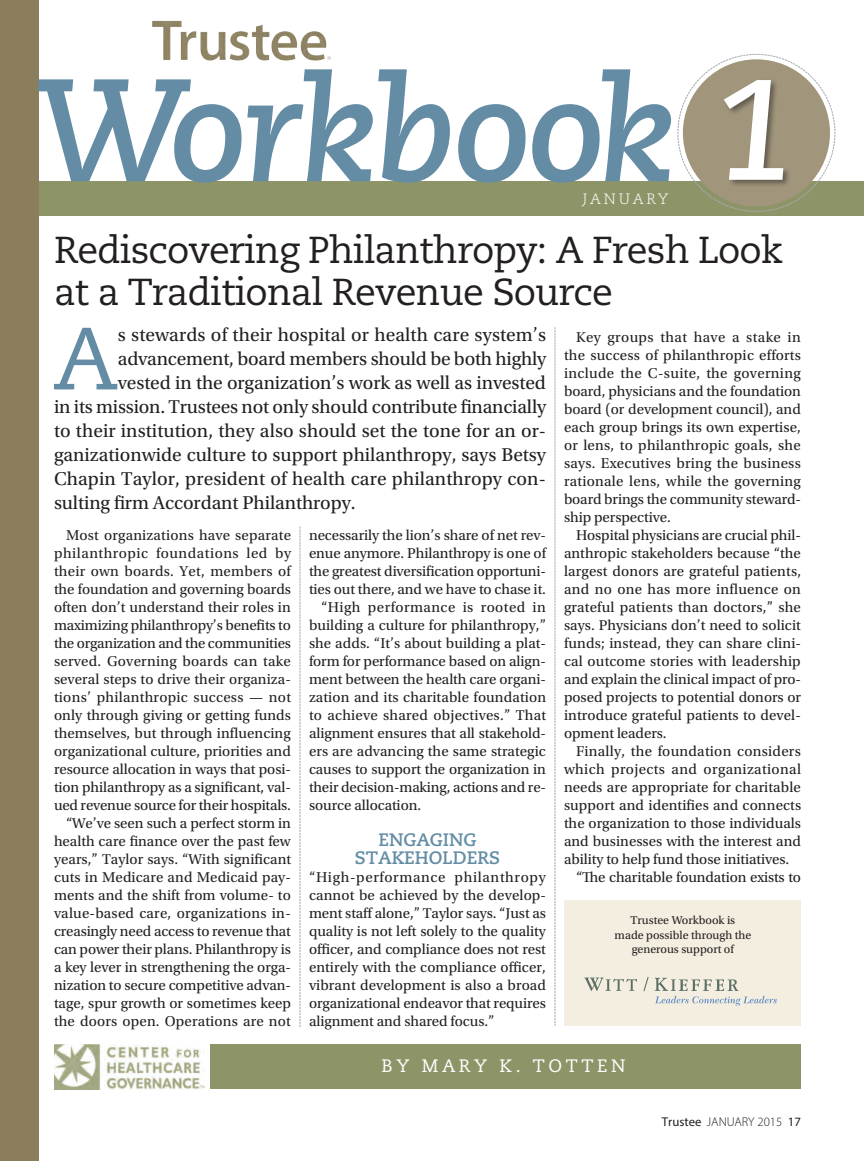
<style>
.page{position:relative;width:864px;height:1161px;background:#fff}
.page>*{position:absolute;margin:0;border:0;box-sizing:border-box;transform-origin:0 0}
.t1{font:italic 700 145.5px "Caecilia LT Std";letter-spacing:-.03em;color:#648da5}
.t2{font:88.05px "Caecilia LT Std";color:#648da5}
.t3{font:37.5px/42px "Caecilia LT Std";letter-spacing:-.025em;color:#231f20}
.t4{font:19.5px "Utopia Std";color:#231f20}
.t5{font:700 18px/18px "Caecilia LT Std";letter-spacing:-.005em;color:#648da5;text-align:center}
.t6{font:18px "Caecilia LT Std";letter-spacing:.2em;color:#fff}
.t7{font:15px/18px "Utopia Std";color:#231f20;text-align:justify}
.t8{font:15px "Utopia Std";letter-spacing:.025em;color:#231f20}
.t9{font:15px "Utopia Std";letter-spacing:.03em;color:#231f20}
.t10{font:300 15px "Caecilia LT Std";letter-spacing:.18em;color:#fff}
.t11{font:300 12.75px "Myriad Pro";color:#231f20}
.t12{font:12px/14.4px "Utopia Std";color:#231f20;text-align:center}
.s1{font-size:142.5px;color:#fff}
.s2{font-weight:400}
</style>
<div class="page">
<div style="left:39px;top:181px;width:825px;height:35px;background:#8d9568"></div>
<div style="left:0;top:0;width:39px;height:1161px;background:#8a7e5d"></div>
<svg style="left:677px;top:54px;width:159px;height:158px"></svg>
<div style="left:722px;top:78px;width:69px;height:110px;background:#231f20;opacity:.5"></div>
<img style="left:152px;top:21px;width:118px;height:40px">
<img style="left:54px;top:1044px;width:151px;height:45px">
<div style="left:210px;top:1044px;width:591px;height:45px;background:#8d9568"></div>
<svg style="left:555px;top:327px;width:1px;height:699px"></svg>
<svg style="left:300px;top:526px;width:1px;height:501px"></svg>
<div style="left:564px;top:900px;width:237px;height:126px;background:#f3eedf"></div>
<svg style="left:584px;top:978px;width:53px;height:13px"></svg>
<svg style="left:643px;top:977px;width:134px;height:29px"></svg>
<h1 class="t1" style="left:35px;top:46px;width:763px">Workbook <span class="s1">1</span></h1>
<p class="t10" style="left:583px;top:191px;width:87px">JANUARY</p>
<h3 class="t3" style="left:54px;top:230px;width:731px">Rediscovering Philanthropy: A Fresh Look at a Traditional Revenue Source</h3>
<h2 class="t2" style="left:53px;top:308px;width:67px">A</h2>
<h3 class="t4" style="left:118px;top:325px;width:430px">s stewards of their hospital or health care system’s</h3>
<p class="t7" style="left:564px;top:328px;width:239px;text-indent:12px">Key groups that have a stake in the success of philanthropic efforts include the C-suite, the governing board, physicians and the foundation board (or development council), and each group brings its own expertise, or lens, to philanthropic goals, she says. Executives bring the business rationale lens, while the governing board brings the community steward&shy;ship perspective.</p>
<p class="t7" style="left:564px;top:526px;width:239px;text-indent:12px">Hospital physicians are crucial phil&shy;anthropic stakeholders because “the largest donors are grateful patients, and no one has more influence on grateful patients than doctors,” she says. Physicians don’t need to solicit funds; instead, they can share clini&shy;cal outcome stories with leadership and explain the clinical impact of pro&shy;posed projects to potential donors or introduce grateful patients to devel&shy;opment leaders.</p>
<p class="t7" style="left:576px;top:742px;width:226px">Finally, the foundation considers</p>
<p class="t8" style="left:564px;top:761px;width:239px">which projects and organizational</p>
<p class="t7" style="left:564px;top:778px;width:238px">needs are appropriate for charitable</p>
<p class="t7" style="left:564px;top:796px;width:239px">support and identifies and connects</p>
<p class="t7" style="left:564px;top:814px;width:239px">the organization to those individuals</p>
<p class="t7" style="left:564px;top:832px;width:239px">and businesses with the interest and</p>
<p class="t7" style="left:564px;top:850px;width:227px">ability to help fund those initiatives.</p>
<p class="t7" style="left:576px;top:868px;width:227px">“The charitable foundation exists to</p>
<h3 class="t4" style="left:118px;top:349px;width:430px">advancement, board members should be both highly</h3>
<h3 class="t4" style="left:118px;top:373px;width:430px">vested in the organization’s work as well as invested</h3>
<h3 class="t4" style="left:54px;top:397px;width:494px">in its mission. Trustees not only should contribute financially</h3>
<h3 class="t4" style="left:54px;top:421px;width:494px">to their institution, they also should set the tone for an or-</h3>
<h3 class="t4" style="left:54px;top:445px;width:494px">ganizationwide culture to support philanthropy, says Betsy</h3>
<h3 class="t4" style="left:54px;top:469px;width:494px">Chapin Taylor, president of health care philanthropy con-</h3>
<h3 class="t4" style="left:54px;top:493px;width:303px">sulting firm Accordant Philanthropy.</h3>
<p class="t7" style="left:54px;top:526px;width:239px;text-align:right">Most organizations have separate philanthropic foundations led by their own boards. Yet, members of the foundation and governing boards often don’t understand their roles in maximizing philanthropy’s benefits to the organization and the communities served. Governing boards can take several steps to drive their organiza&shy;tions’ philanthropic success — not only through giving or getting funds themselves, but through influencing organizational culture, priorities and resource allocation in ways that posi&shy;tion philanthropy as a significant, val&shy;ued revenue source for their hospitals. “We’ve seen such a perfect storm in health care finance over the past few years,” Taylor says. “With significant cuts in Medicare and Medicaid pay&shy;ments and the shift from volume- to value-based care, organizations in&shy;creasingly need access to revenue that can power their plans. Philanthropy is a key lever in strengthening the orga&shy;nization to secure competitive advan&shy;tage, spur growth or sometimes keep the doors open. Operations are not</p>
<p class="t7" style="left:309px;top:526px;width:238px">necessarily the lion’s share of net rev-</p>
<p class="t7" style="left:309px;top:544px;width:239px">enue anymore. Philanthropy is one of</p>
<p class="t7" style="left:309px;top:562px;width:238px">the greatest diversification opportuni-</p>
<p class="t7" style="left:309px;top:580px;width:239px">ties out there, and we have to chase it.</p>
<p class="t9" style="left:321px;top:599px;width:226px">“High performance is rooted in</p>
<p class="t7" style="left:309px;top:616px;width:239px">building a culture for philanthropy,”</p>
<p class="t7" style="left:309px;top:634px;width:238px">she adds. “It’s about building a plat-</p>
<p class="t7" style="left:309px;top:652px;width:238px">form for performance based on align-</p>
<p class="t7" style="left:309px;top:670px;width:238px">ment between the health care organi-</p>
<p class="t7" style="left:309px;top:688px;width:239px">zation and its charitable foundation</p>
<p class="t7" style="left:309px;top:706px;width:239px">to achieve shared objectives.” That</p>
<p class="t7" style="left:309px;top:724px;width:238px">alignment ensures that all stakehold-</p>
<p class="t7" style="left:309px;top:742px;width:238px">ers are advancing the same strategic</p>
<p class="t7" style="left:309px;top:760px;width:238px">causes to support the organization in</p>
<p class="t7" style="left:309px;top:778px;width:238px">their decision-making, actions and re-</p>
<p class="t7" style="left:309px;top:796px;width:114px">source allocation.</p>
<p class="t5" style="left:355px;top:831px;width:147px">ENGAGING<br>STAKEHOLDERS</p>
<p class="t7" style="left:309px;top:868px;width:239px">“High-performance philanthropy cannot be achieved by the develop&shy;ment staff alone,” Taylor says. “Just as quality is not left solely to the quality officer, and compliance does not rest entirely with the compliance officer, vibrant development is also a broad organizational endeavor that requires alignment and shared focus.”</p>
<p class="t12" style="left:615px;top:914px;width:138px">Trustee Workbook is made possible through the generous support of</p>
<p class="t6" style="left:382px;top:1055px;width:245px">BY MARY K. TOTTEN</p>
<p class="t11" style="left:662px;top:1114px;width:141px"><span class="s2">Trustee</span> JANUARY 2015 <span class="s2">17</span></p>
</div>
